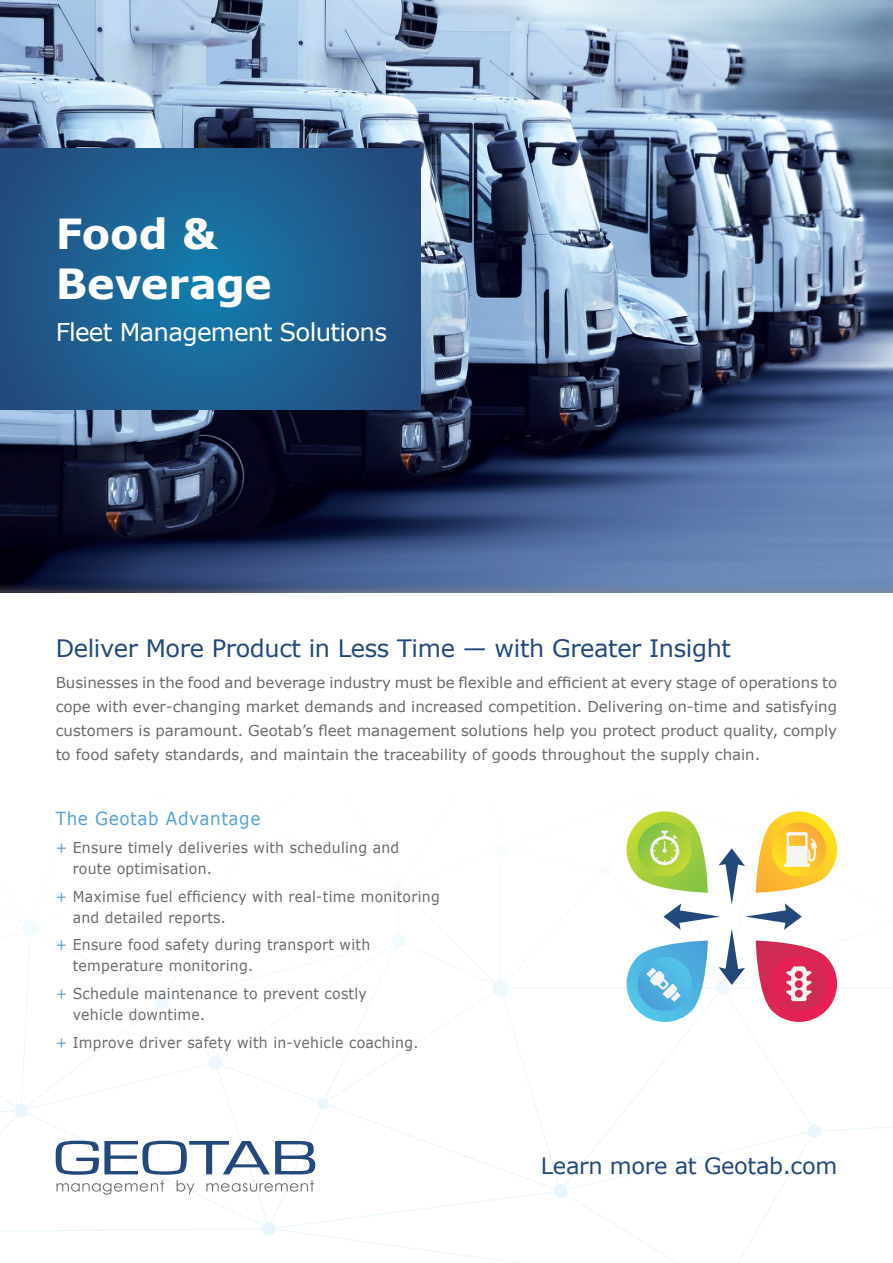
<style>
.page{position:relative;width:893px;height:1263px;background:#fff}
.page>*{position:absolute;margin:0;border:0;box-sizing:border-box;transform-origin:0 0}
.t1{font:700 41.55px/49.5px "Verdana";color:#fff}
.t2{font:24.6px "Verdana";letter-spacing:-.03em;color:#fff}
.t3{font:24px "Verdana";letter-spacing:-.015em;color:#23487c}
.t4{font:22.5px "Verdana";letter-spacing:-.015em;color:#23487c}
.t5{font:18px "Verdana";letter-spacing:.035em;color:#56a0d3;scale:.94 1}
.t6{font:15px/24px "Verdana";letter-spacing:.02em;color:#696a6d;text-align:justify}
.t7{font:15px/21px "Verdana";letter-spacing:.02em;color:#696a6d;scale:.94 1}
.s1{color:#56a0d3}
</style>
<div class="page">
<img style="left:0;top:0;width:893px;height:581px">
<svg style="left:0;top:581px;width:893px;height:12px;background:#50658b"></svg>
<svg style="left:0;top:148px;width:420px;height:262px;background:#1d5e90"></svg>
<svg style="left:56px;top:1141px;width:259px;height:54px"></svg>
<svg style="left:626px;top:811px;width:211px;height:211px"></svg>
<h1 class="t1" style="left:56px;top:210px;width:218px">Food &amp;<br>Beverage</h1>
<h2 class="t2" style="left:56px;top:316px;width:333px">Fleet Management Solutions</h2>
<h3 class="t3" style="left:56px;top:633px;width:677px">Deliver More Product in Less Time — with Greater Insight</h3>
<p class="t6" style="left:56px;top:671px;width:783px">Businesses in the food and beverage industry must be flexible and efficient at every stage of operations to cope with ever-changing market demands and increased competition. Delivering on-time and satisfying customers is paramount. Geotab’s fleet management solutions help you protect product quality, comply to food safety standards, and maintain the traceability of goods throughout the supply chain.</p>
<p class="t5" style="left:56px;top:807px;width:219px">The Geotab Advantage</p>
<p class="t7" style="left:73px;top:837px;width:349px;text-indent:-17px"><span class="s1">+</span> Ensure timely deliveries with scheduling and route optimisation.</p>
<p class="t7" style="left:73px;top:886px;width:392px;text-indent:-17px"><span class="s1">+</span> Maximise fuel efficiency with real-time monitoring and detailed reports.</p>
<p class="t7" style="left:73px;top:935px;width:318px;text-indent:-17px"><span class="s1">+</span> Ensure food safety during transport with temperature monitoring.</p>
<p class="t7" style="left:73px;top:983px;width:314px;text-indent:-17px"><span class="s1">+</span> Schedule maintenance to prevent costly vehicle downtime.</p>
<p class="t7" style="left:56px;top:1032px;width:387px"><span class="s1">+</span> Improve driver safety with in-vehicle coaching.</p>
<h3 class="t4" style="left:541px;top:1151px;width:298px">Learn more at Geotab.com</h3>
</div>
